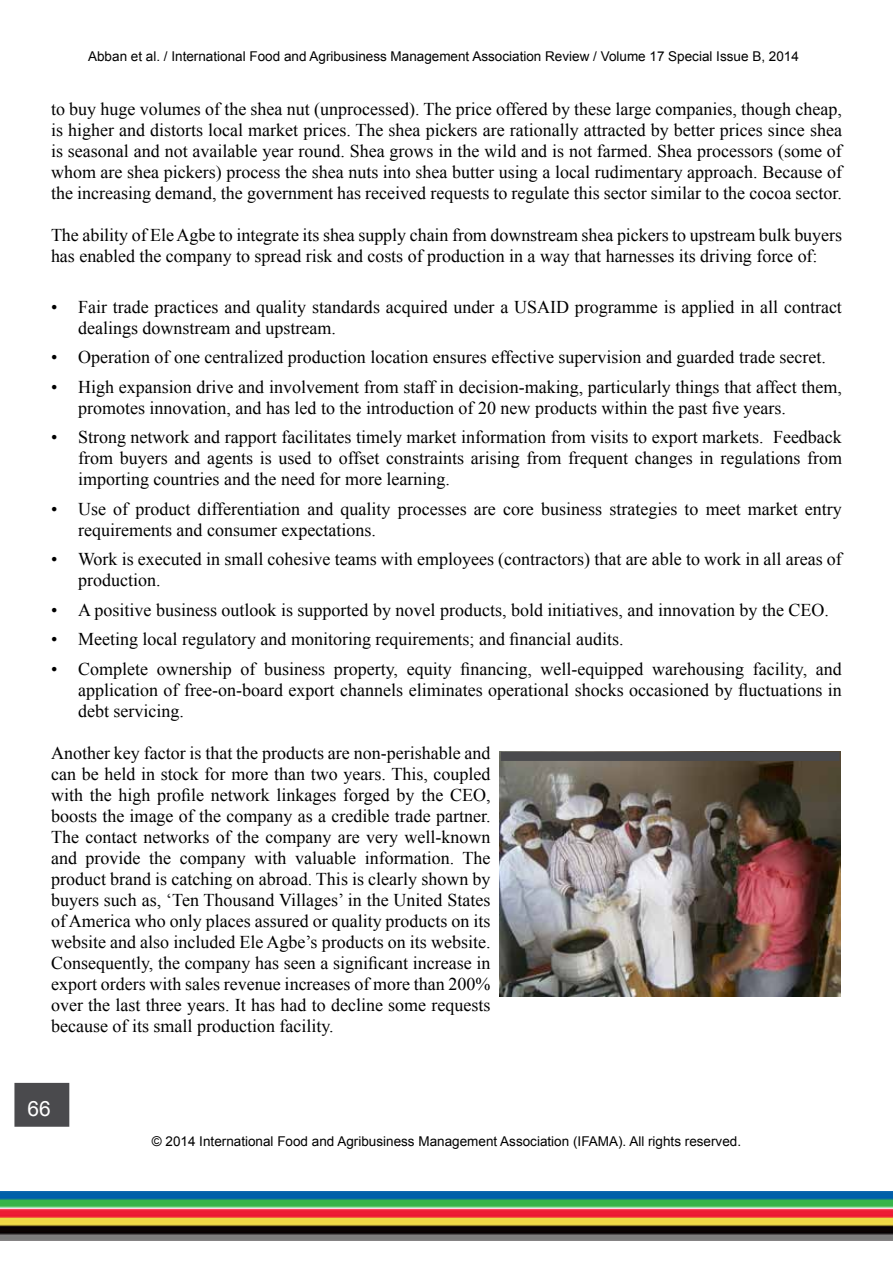
<style>
.page{position:relative;width:893px;height:1263px;background:#fff}
.page>*{position:absolute;margin:0;border:0;box-sizing:border-box;transform-origin:0 0}
.t1{font:21px "Arial";color:#fff}
.t2{font:18px/21px "Times New Roman";color:#000}
.t3{font:13.5px "Arial";color:#000}
</style>
<div class="page">
<div style="left:15px;top:1083px;width:54px;height:43px;background:#4a4a4d"></div>
<div style="left:14px;top:1083px;width:55px;height:44px;border:2px solid #4a4a4d"></div>
<img style="left:0;top:1192px;width:893px;height:48px">
<img style="left:499px;top:752px;width:341px;height:244px">
<div style="left:501px;top:752px;width:338px;height:9px;background:#4a4a4d"></div>
<p class="t3" style="left:88px;top:47px;width:712px">Abban et al. / International Food and Agribusiness Management Association Review / Volume 17 Special Issue B, 2014</p>
<p class="t2" style="left:51px;top:98px;width:792px;text-align:justify">to buy huge volumes of the shea nut (unprocessed). The price offered by these large companies, though cheap, is higher and distorts local market prices. The shea pickers are rationally attracted by better prices since shea is seasonal and not available year round. Shea grows in the wild and is not farmed. Shea processors (some of whom are shea pickers) process the shea nuts into shea butter using a local rudimentary approach. Because of the increasing demand, the government has received requests to regulate this sector similar to the cocoa sector.</p>
<p class="t2" style="left:51px;top:224px;width:793px">The ability of Ele Agbe to integrate its shea supply chain from downstream shea pickers to upstream bulk buyers has enabled the company to spread risk and costs of production in a way that harnesses its driving force of:</p>
<p class="t2" style="left:78px;top:296px;width:765px;text-indent:-27px">• Fair trade practices and quality standards acquired under a USAID programme is applied in all contract dealings downstream and upstream.</p>
<p class="t2" style="left:51px;top:346px;width:776px">• Operation of one centralized production location ensures effective supervision and guarded trade secret.</p>
<p class="t2" style="left:78px;top:376px;width:765px;text-indent:-27px">• High expansion drive and involvement from staff in decision-making, particularly things that affect them, promotes innovation, and has led to the introduction of 20 new products within the past five years.</p>
<p class="t2" style="left:78px;top:426px;width:765px;text-align:justify;text-indent:-27px">• Strong network and rapport facilitates timely market information from visits to export markets. Feedback from buyers and agents is used to offset constraints arising from frequent changes in regulations from importing countries and the need for more learning.</p>
<p class="t2" style="left:78px;top:498px;width:765px;text-indent:-27px">• Use of product differentiation and quality processes are core business strategies to meet market entry requirements and consumer expectations.</p>
<p class="t2" style="left:78px;top:549px;width:765px;text-indent:-27px">• Work is executed in small cohesive teams with employees (contractors) that are able to work in all areas of production.</p>
<p class="t2" style="left:51px;top:599px;width:780px">• A positive business outlook is supported by novel products, bold initiatives, and innovation by the CEO.</p>
<p class="t2" style="left:51px;top:629px;width:574px">• Meeting local regulatory and monitoring requirements; and financial audits.</p>
<p class="t2" style="left:78px;top:658px;width:765px;text-align:justify;text-indent:-27px">• Complete ownership of business property, equity financing, well-equipped warehousing facility, and application of free-on-board export channels eliminates operational shocks occasioned by fluctuations in debt servicing.</p>
<p class="t2" style="left:51px;top:742px;width:441px;text-align:justify">Another key factor is that the products are non-perishable and can be held in stock for more than two years. This, coupled with the high profile network linkages forged by the CEO, boosts the image of the company as a credible trade partner.<br>The contact networks of the company are very well-known and provide the company with valuable information. The product brand is catching on abroad. This is clearly shown by buyers such as, ‘Ten Thousand Villages’ in the United States of America who only places assured or quality products on its website and also included Ele Agbe’s products on its website.<br>Consequently, the company has seen a significant increase in export orders with sales revenue increases of more than 200% over the last three years. It has had to decline some requests because of its small production facility.</p>
<p class="t1" style="left:28px;top:1095px;width:25px">66</p>
<p class="t3" style="left:152px;top:1133px;width:591px">© 2014 International Food and Agribusiness Management Association (IFAMA). All rights reserved.</p>
</div>
